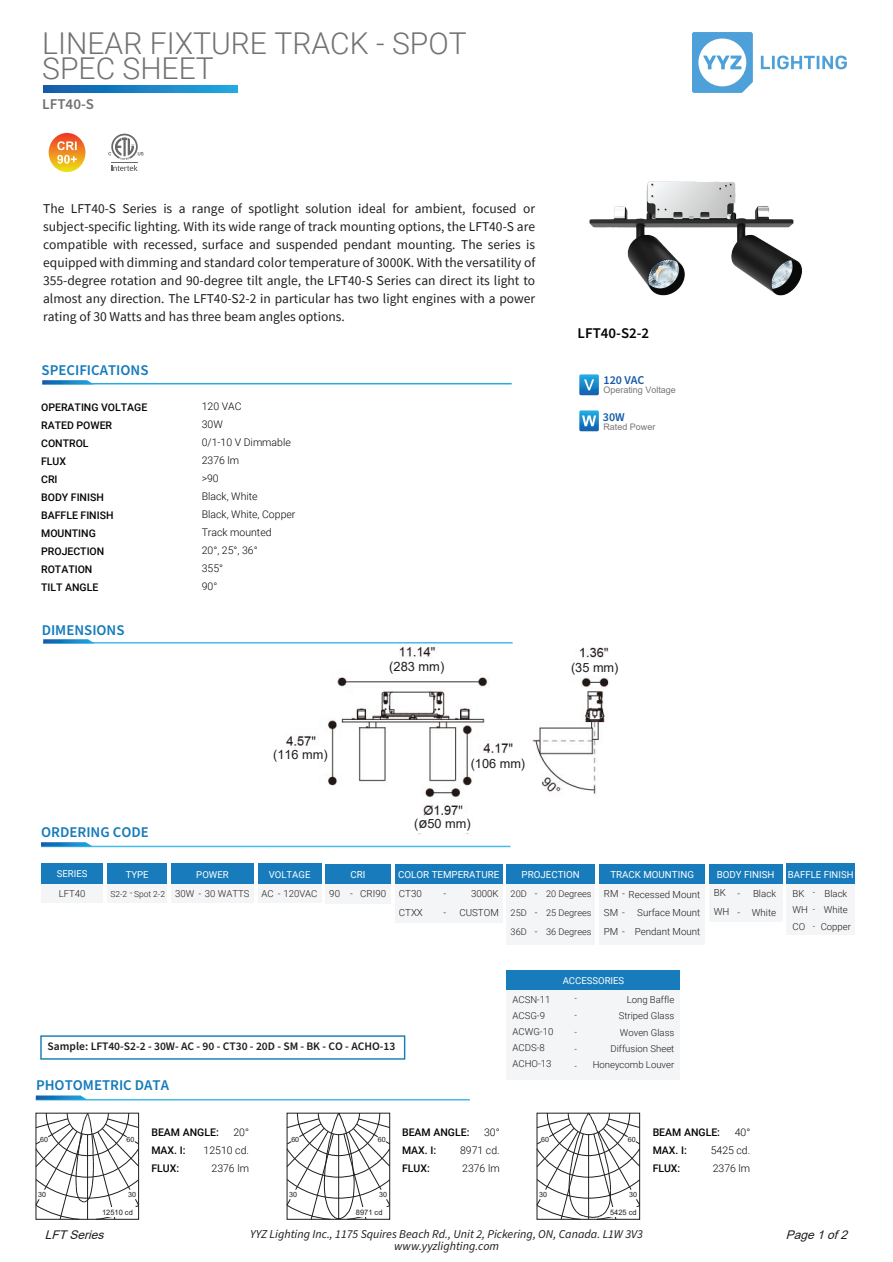
<style>
.page{position:relative;width:893px;height:1262px;background:#fff}
.page>*{position:absolute;margin:0;border:0;box-sizing:border-box;transform-origin:0 0}
.t1{font:300 30px "Roboto";color:#737273}
.t2{font:600 15px "Source Sans Pro";color:#737273}
.t3{font:600 14.85px "Source Sans Pro";color:#157bbb}
.t4{font:600 14.85px "Source Sans Pro";color:#040503}
.t5{font:13.5px/18px "Source Sans Pro";color:#211d1e;text-align:justify}
.t6{font:12.9px "Arial";color:#211d1e}
.t7{font:12.75px "Arial";color:#211d1e}
.t8{font:italic 12px/12px "Source Sans Pro";color:#1f1c1d;text-align:center}
.t9{font:italic 12px "Arial";color:#1f1c1d}
.t10{font:600 12px "Source Sans Pro";color:#155aa8}
.t11{font:600 11.55px "Source Sans Pro";color:#211d1e}
.t12{font:500 10.5px/18px "Roboto";color:#040503}
.t13{font:300 10.5px/18px "Roboto";color:#040503;text-align:justify}
.t14{font:300 9.75px/18.9px "Roboto";color:#1f1c1d}
.t15{font:9.75px "Roboto";color:#fff}
.t16{font:300 9.6px/16.2px "Roboto";color:#1f1c1d}
.t17{font:9.6px "Roboto";color:#fff}
.t18{font:300 9.15px/18.8px "Roboto";color:#1f1c1d;text-align:justify}
.t19{font:9px "Arial";color:#777776}
.t20{font:300 8.4px "Roboto";color:#1f1c1d}
.t21{font:7.5px "Arial";color:#211d1e}
.t22{font:7.2px "Arial";color:#211d1e}
.s1{font-size:14.85px}
.s2{font-size:9.6px}
</style>
<div class="page">
<img style="left:260px;top:642px;width:349px;height:192px">
<img style="left:580px;top:181px;width:222px;height:215px">
<svg style="left:43px;top:85px;width:194px;height:8px;background:#1981c4"></svg>
<hr style="left:42px;top:383px;width:469px;height:1px;background:#28abe1">
<svg style="left:42px;top:380px;width:50px;height:4px"></svg>
<hr style="left:43px;top:642px;width:469px;height:1px;background:#45bceb">
<svg style="left:43px;top:639px;width:50px;height:4px"></svg>
<svg style="left:579px;top:374px;width:20px;height:21px"></svg>
<svg style="left:579px;top:410px;width:20px;height:21px"></svg>
<svg style="left:49px;top:133px;width:36px;height:39px"></svg>
<svg style="left:692px;top:32px;width:60px;height:61px"></svg>
<svg style="left:760px;top:56px;width:86px;height:13px"></svg>
<svg style="left:108px;top:134px;width:35px;height:37px"></svg>
<hr style="left:36px;top:1099px;width:434px;height:1px;background:#45bceb">
<svg style="left:36px;top:1095px;width:50px;height:4px"></svg>
<hr style="left:41px;top:845px;width:469px;height:2px;background:#45bceb">
<svg style="left:41px;top:842px;width:52px;height:4px"></svg>
<div style="left:40px;top:1035px;width:365px;height:24px;border:1px solid #157bbb"></div>
<div style="left:41px;top:863px;width:62px;height:21px;background:#187bbb"></div>
<div style="left:171px;top:863px;width:83px;height:21px;background:#187bbb"></div>
<div style="left:258px;top:863px;width:63px;height:21px;background:#187bbb"></div>
<div style="left:41px;top:884px;width:62px;height:19px;background:#f4f5f6"></div>
<div style="left:171px;top:884px;width:83px;height:19px;background:#f4f5f6"></div>
<div style="left:107px;top:863px;width:60px;height:21px;background:#187bbb"></div>
<div style="left:107px;top:884px;width:60px;height:19px;background:#f4f5f6"></div>
<div style="left:258px;top:884px;width:63px;height:19px;background:#f4f5f6"></div>
<div style="left:786px;top:863px;width:69px;height:21px;background:#187bbb"></div>
<div style="left:786px;top:884px;width:69px;height:50px;background:#f4f5f6"></div>
<div style="left:395px;top:863px;width:107px;height:21px;background:#187bbb"></div>
<div style="left:599px;top:863px;width:105px;height:21px;background:#187bbb"></div>
<div style="left:599px;top:884px;width:105px;height:60px;background:#f4f5f6"></div>
<div style="left:395px;top:884px;width:107px;height:38px;background:#f4f5f6"></div>
<div style="left:325px;top:863px;width:66px;height:21px;background:#187bbb"></div>
<div style="left:325px;top:884px;width:66px;height:19px;background:#f4f5f6"></div>
<div style="left:709px;top:863px;width:73px;height:21px;background:#187bbb"></div>
<div style="left:709px;top:884px;width:73px;height:38px;background:#f4f5f6"></div>
<div style="left:506px;top:863px;width:88px;height:21px;background:#187bbb"></div>
<div style="left:506px;top:884px;width:88px;height:60px;background:#f4f5f6"></div>
<div style="left:506px;top:970px;width:174px;height:20px;background:#187bbb"></div>
<div style="left:506px;top:990px;width:174px;height:90px;background:#f4f5f6"></div>
<svg style="left:35px;top:1112px;width:104px;height:107px"></svg>
<svg style="left:286px;top:1112px;width:104px;height:107px"></svg>
<svg style="left:536px;top:1112px;width:104px;height:107px"></svg>
<div style="left:559px;top:661px;width:70px;height:15px;background:#fff"></div>
<div style="left:377px;top:660px;width:71px;height:17px;background:#fff"></div>
<div style="left:401px;top:818px;width:70px;height:15px;background:#fff"></div>
<div style="left:260px;top:749px;width:70px;height:15px;background:#fff"></div>
<div style="left:470px;top:755px;width:60px;height:18px;background:#fff"></div>
<h1 class="t1" style="left:42px;top:22px;width:426px">LINEAR FIXTURE TRACK - SPOT</h1>
<h1 class="t1" style="left:42px;top:47px;width:173px">SPEC SHEET</h1>
<p class="t2" style="left:42px;top:94px;width:53px">LFT40-S</p>
<p class="t5" style="left:43px;top:199px;width:493px">The LFT40-S Series is a range of spotlight solution ideal for ambient, focused or subject-specific lighting. With its wide range of track mounting options, the LFT40-S are compatible with recessed, surface and suspended pendant mounting. The series is equipped with dimming and standard color temperature of 3000K. With the versatility of 355-degree rotation and 90-degree tilt angle, the LFT40-S Series can direct its light to almost any direction. The LFT40-S2-2 in particular has two light engines with a power rating of 30 Watts and has three beam angles options.</p>
<p class="t3" style="left:42px;top:360px;width:108px">SPECIFICATIONS</p>
<p class="t12" style="left:41px;top:397px;width:108px">OPERATING VOLTAGE<br>RATED POWER<br>CONTROL<br>FLUX<br>CRI<br>BODY FINISH<br>BAFFLE FINISH<br>MOUNTING<br>PROJECTION<br>ROTATION<br>TILT ANGLE</p>
<p class="t13" style="left:202px;top:397px;width:95px;text-align:left">120 VAC<br>30W<br>0/1-10 V Dimmable<br>2376 lm<br>&gt;90<br>Black, White<br>Black, White, Copper<br>Track mounted<br>20°, 25°, 36°<br>355°<br>90°</p>
<p class="t3" style="left:42px;top:620px;width:84px">DIMENSIONS</p>
<p class="t4" style="left:577px;top:323px;width:73px">LFT40-S2-2</p>
<p class="t10" style="left:603px;top:372px;width:43px">120 VAC</p>
<p class="t19" style="left:603px;top:383px;width:74px">Operating Voltage</p>
<p class="t19" style="left:603px;top:420px;width:54px">Rated Power</p>
<p class="t10" style="left:603px;top:408px;width:23px">30W</p>
<p class="t6" style="left:389px;top:658px;width:56px">(283 mm)</p>
<p class="t7" style="left:571px;top:659px;width:49px">(35 mm)</p>
<p class="t7" style="left:273px;top:745px;width:56px">(116 mm)</p>
<p class="t7" style="left:470px;top:755px;width:56px">(106 mm)</p>
<p class="t3" style="left:41px;top:822px;width:109px">ORDERING CODE</p>
<p class="t7" style="left:414px;top:814px;width:58px">(<span class="s1">ø</span>50 mm)</p>
<p class="t17" style="left:57px;top:866px;width:32px">SERIES</p>
<p class="t17" style="left:196px;top:867px;width:34px">POWER</p>
<p class="t16" style="left:175px;top:884px;width:76px">30W - 30 WATTS</p>
<p class="t17" style="left:126px;top:867px;width:24px">TYPE</p>
<p class="t20" style="left:110px;top:887px;width:56px">S2-2 <span class="s2">-</span> Spot 2-2</p>
<p class="t16" style="left:59px;top:884px;width:28px">LFT40</p>
<p class="t15" style="left:398px;top:867px;width:103px">COLOR TEMPERATURE</p>
<p class="t15" style="left:610px;top:867px;width:85px">TRACK MOUNTING</p>
<p class="t14" style="left:459px;top:884px;width:41px;text-align:right">3000K<br>CUSTOM</p>
<p class="t17" style="left:788px;top:867px;width:67px">BAFFLE FINISH</p>
<p class="t16" style="left:792px;top:885px;width:17px">BK<br>WH<br>CO</p>
<p class="t15" style="left:350px;top:867px;width:17px">CRI</p>
<p class="t14" style="left:329px;top:883px;width:58px">90 - CRI90</p>
<p class="t14" style="left:751px;top:883px;width:26px">Black<br>White</p>
<p class="t15" style="left:521px;top:867px;width:60px">PROJECTION</p>
<p class="t18" style="left:510px;top:884px;width:18px">20D 25D 36D</p>
<p class="t18" style="left:546px;top:884px;width:47px">20 Degrees 25 Degrees 36 Degrees</p>
<p class="t15" style="left:716px;top:867px;width:59px">BODY FINISH</p>
<p class="t14" style="left:713px;top:883px;width:17px">BK<br>WH</p>
<p class="t14" style="left:737px;top:883px;width:4px">- -</p>
<p class="t17" style="left:269px;top:868px;width:43px">VOLTAGE</p>
<p class="t16" style="left:261px;top:884px;width:57px">AC - 120VAC</p>
<p class="t16" style="left:820px;top:885px;width:32px;text-align:center">Black<br>White<br>Copper</p>
<p class="t14" style="left:634px;top:884px;width:67px;text-align:justify;text-indent:-31px">RM - Recessed Mount Surface Mount Pendant Mount</p>
<p class="t14" style="left:399px;top:883px;width:26px">CT30<br>CTXX</p>
<p class="t14" style="left:535px;top:884px;width:4px;text-align:justify">- - -</p>
<p class="t14" style="left:443px;top:884px;width:4px">- -</p>
<p class="t14" style="left:604px;top:902px;width:23px">SM -<br>PM -</p>
<p class="t17" style="left:562px;top:974px;width:63px">ACCESSORIES</p>
<p class="t11" style="left:48px;top:1039px;width:349px">Sample: LFT40-S2-2 - 30W- AC - 90 - CT30 - 20D - SM - BK - CO - ACHO-13</p>
<p class="t3" style="left:36px;top:1075px;width:134px">PHOTOMETRIC DATA</p>
<p class="t16" style="left:512px;top:990px;width:42px">ACSN-11<br>ACSG-9<br>ACWG-10<br>ACDS-8<br>ACHO-13</p>
<p class="t16" style="left:592px;top:991px;width:83px;text-align:right">Long Baffle<br>Striped Glass<br>Woven Glass<br>Diffusion Sheet<br>Honeycomb Louver</p>
<p class="t22" style="left:40px;top:1134px;width:9px">60</p>
<p class="t22" style="left:127px;top:1134px;width:9px">60</p>
<p class="t13" style="left:710px;top:1123px;width:41px;text-indent:24px">40° 5425 cd.<br>2376 lm</p>
<p class="t13" style="left:460px;top:1123px;width:41px;text-indent:24px">30° 8971 cd.<br>2376 lm</p>
<p class="t12" style="left:652px;top:1123px;width:69px">BEAM ANGLE:<br>MAX. I:<br>FLUX:</p>
<p class="t13" style="left:204px;top:1123px;width:47px;text-align:right">20°<br>12510 cd.<br>2376 lm</p>
<p class="t12" style="left:402px;top:1123px;width:69px">BEAM ANGLE:<br>MAX. I:<br>FLUX:</p>
<p class="t12" style="left:151px;top:1123px;width:69px">BEAM ANGLE:<br>MAX. I:<br>FLUX:</p>
<p class="t22" style="left:291px;top:1134px;width:9px">60</p>
<p class="t22" style="left:378px;top:1134px;width:9px">60</p>
<p class="t22" style="left:541px;top:1134px;width:9px">60</p>
<p class="t22" style="left:627px;top:1134px;width:9px">60</p>
<p class="t22" style="left:38px;top:1189px;width:9px">30</p>
<p class="t22" style="left:128px;top:1189px;width:9px">30</p>
<p class="t22" style="left:289px;top:1189px;width:9px">30</p>
<p class="t22" style="left:379px;top:1189px;width:9px">30</p>
<p class="t22" style="left:539px;top:1189px;width:9px">30</p>
<p class="t22" style="left:629px;top:1189px;width:9px">30</p>
<p class="t21" style="left:102px;top:1207px;width:32px">12510 cd</p>
<p class="t21" style="left:356px;top:1207px;width:28px">8971 cd</p>
<p class="t21" style="left:610px;top:1207px;width:28px">5425 cd</p>
<p class="t9" style="left:45px;top:1226px;width:65px">LFTSeries</p>
<p class="t8" style="left:250px;top:1228px;width:394px">YYZ Lighting Inc., 1175 Squires Beach Rd., Unit 2, Pickering, ON, Canada. L1W 3V3 www.yyzlighting.com</p>
<p class="t9" style="left:785px;top:1226px;width:67px">Page1of2</p>
</div>
